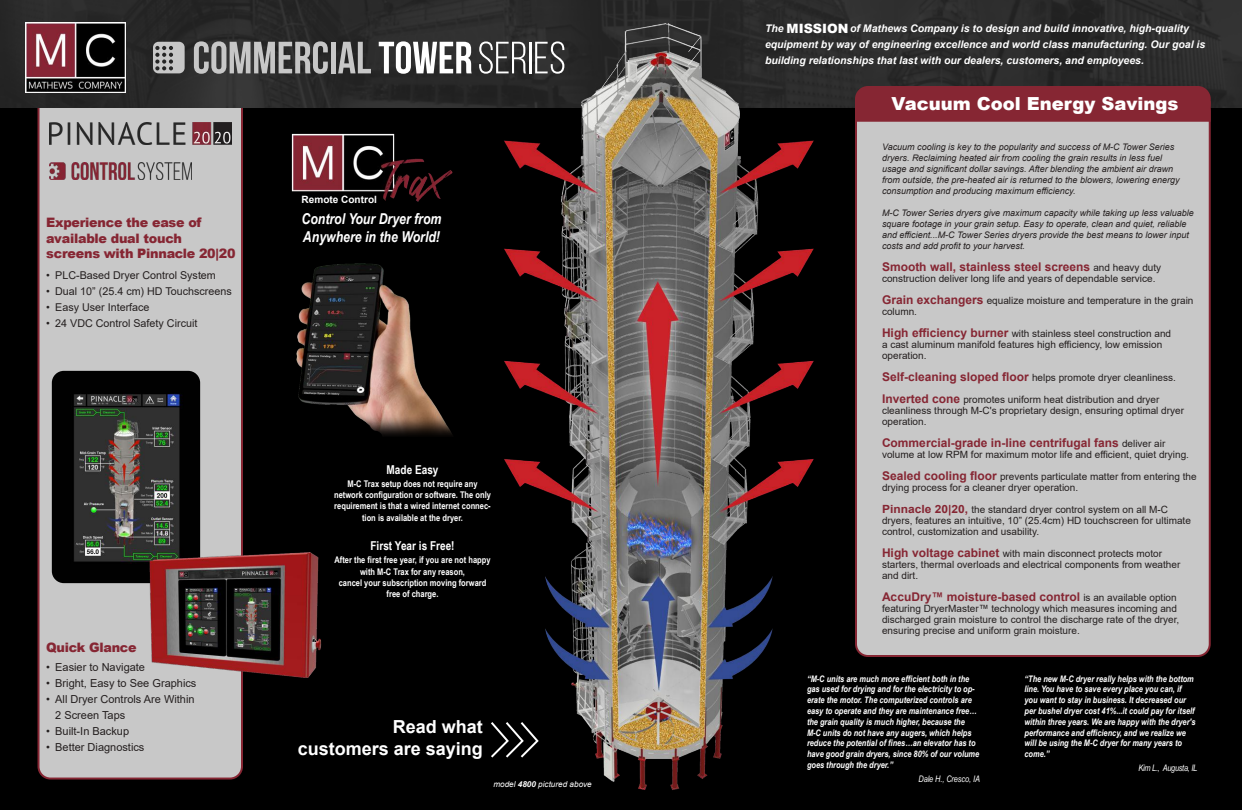
<style>
.page{position:relative;width:1242px;height:810px;background:#fff}
.page>*{position:absolute;margin:0;border:0;box-sizing:border-box;transform-origin:0 0}
.t1{font:700 18px/21.6px "Arial";color:#fff;text-align:right}
.t2{font:900 18px "Arial";color:#fff}
.t3{font:italic 700 15px/18px "Arial Narrow";color:#fff}
.t4{font:900 13px/15.6px "Arial";letter-spacing:-.02em;color:#862633}
.t5{font:900 12.8px "Arial";color:#fff}
.t6{font:700 12.2px "Arial Narrow";color:#fff}
.t7{font:700 12px "Arial";color:#862633}
.t8{font:11px/16px "Arial";color:#241f1f}
.t9{font:10.8px "Arial";color:#241f1f}
.t10{font:italic 700 10.5px/16px "Arial";color:#fff}
.t11{font:700 10.1px "Arial";color:#fff}
.t12{font:10px/11px "Arial";color:#241f1f}
.t13{font:700 9.2px/11.2px "Arial Narrow";color:#fff;text-align:center}
.t14{font:italic 700 9px/10.8px "Arial Narrow";color:#fff}
.t15{font:italic 9px/11px "Arial";color:#241f1f}
.t16{font:italic 9px "Arial Narrow";letter-spacing:-.02em;color:#fff}
.t17{font:italic 8.2px "Arial";color:#fff}
.s1{font-weight:700}
.s2{font-weight:400;font-size:10px;color:#241f1f}
.s3{font-weight:700;font-size:12px;color:#862633}
.s4{font-weight:700;font-size:11.3px;color:#862633}
</style>
<div class="page">
<div style="left:0;top:108px;width:1242px;height:702px;background:#000"></div>
<div style="left:39px;top:52px;width:203px;height:727px;background:#c8c8c8;border-radius:12px"></div>
<div style="left:38px;top:51px;width:205px;height:729px;border:2px solid #862633;border-radius:12px"></div>
<img style="left:0;top:0;width:1242px;height:108px">
<img style="left:26px;top:23px;width:99px;height:70px">
<svg style="left:194px;top:41px;width:134px;height:33px;background:#848484"></svg>
<div style="left:331px;top:42px;width:5px;height:31px;background:#c7c7c7"></div>
<svg style="left:338px;top:42px;width:33px;height:31px"></svg>
<svg style="left:379px;top:41px;width:82px;height:33px"></svg>
<svg style="left:153px;top:42px;width:32px;height:31px"></svg>
<div style="left:856px;top:100px;width:354px;height:556px;background:#c8c8c8;border-radius:12px"></div>
<div style="left:855px;top:99px;width:356px;height:558px;border:2px solid #862633;border-radius:12px"></div>
<div style="left:855px;top:101px;width:356px;height:21px;background:#862633;border:2px solid #862633"></div>
<div style="left:856px;top:87px;width:354px;height:29px;background:#862633;border-radius:12px"></div>
<div style="left:855px;top:86px;width:356px;height:31px;border:2px solid #862633;border-radius:12px"></div>
<img style="left:50px;top:123px;width:181px;height:22px">
<img style="left:49px;top:162px;width:143px;height:17px">
<img style="left:52px;top:371px;width:148px;height:212px">
<img style="left:148px;top:549px;width:176px;height:131px">
<img style="left:461px;top:10px;width:387px;height:800px">
<svg style="left:489px;top:720px;width:51px;height:40px;background:#232323"></svg>
<img style="left:289px;top:131px;width:165px;height:72px">
<img style="left:297px;top:264px;width:180px;height:172px">
<h3 class="t4" style="left:46px;top:214px;width:191px">Experience the ease of available dual touch screens with Pinnacle 20|20</h3>
<p class="t9" style="left:46px;top:268px;width:171px">• PLC-Based Dryer Control System</p>
<p class="t9" style="left:46px;top:284px;width:187px">• Dual 10” (25.4 cm) HD Touchscreens</p>
<p class="t9" style="left:46px;top:300px;width:105px">• Easy User Interface</p>
<p class="t9" style="left:46px;top:316px;width:153px">• 24 VDC Control Safety Circuit</p>
<h3 class="t4" style="left:46px;top:639px;width:92px">Quick Glance</h3>
<p class="t8" style="left:46px;top:659px;width:100px">• Easier to Navigate</p>
<p class="t8" style="left:46px;top:675px;width:152px">• Bright, Easy to See Graphics</p>
<p class="t8" style="left:55px;top:691px;width:141px;text-indent:-9px">• All Dryer Controls Are Within<br>2 Screen Taps</p>
<p class="t8" style="left:46px;top:723px;width:84px">• Built-In Backup</p>
<p class="t8" style="left:46px;top:739px;width:100px">• Better Diagnostics</p>
<p class="t11" style="left:302px;top:192px;width:77px">Remote Control</p>
<h2 class="t3" style="left:301px;top:209px;width:142px">Control Your Dryer from<br>Anywhere in the World!</h2>
<p class="t6" style="left:387px;top:460px;width:53px">Made Easy</p>
<p class="t13" style="left:334px;top:478px;width:158px">M-C Trax setup does not require any network configuration or software. The only requirement is that a wired internet connec&shy;tion is available at the dryer.</p>
<p class="t6" style="left:371px;top:537px;width:86px">First Year is Free!</p>
<p class="t13" style="left:335px;top:554px;width:158px">After the first free year, if you are not happy with M-C Trax for any reason,<br>cancel your subscription moving forward free of charge.</p>
<h1 class="t1" style="left:298px;top:716px;width:187px">Read what customers are saying</h1>
<p class="t17" style="left:493px;top:779px;width:100px">model <span class="s1">4800</span> pictured above</p>
<p class="t5" style="left:787px;top:19px;width:63px">MISSION</p>
<p class="t10" style="left:765px;top:21px;width:442px;text-indent:85px">of Mathews Company is to design and build innovative, high-quality equipment by way of engineering excellence and world class manufacturing. Our goal is building relationships that last with our dealers, customers, and employees.</p>
<p class="t10" style="left:765px;top:21px;width:20px">The</p>
<h1 class="t2" style="left:892px;top:91px;width:288px">Vacuum Cool Energy Savings</h1>
<p class="t15" style="left:882px;top:141px;width:299px">Vacuum cooling is key to the popularity and success of M-C Tower Series dryers. Reclaiming heated air from cooling the grain results in less fuel usage and significant dollar savings. After blending the ambient air drawn from outside, the pre-heated air is returned to the blowers, lowering energy consumption and producing maximum efficiency.</p>
<p class="t15" style="left:882px;top:207px;width:313px">M-C Tower Series dryers give maximum capacity while taking up less valuable square footage in your grain setup. Easy to operate, clean and quiet, reliable and efficient...M-C Tower Series dryers provide the best means to lower input costs and add profit to your harvest.</p>
<p class="t7" style="left:882px;top:258px;width:281px">Smooth wall, stainless steel screens <span class="s2">and heavy duty</span></p>
<p class="t12" style="left:882px;top:272px;width:275px">construction deliver long life and years of dependable service.</p>
<p class="t12" style="left:882px;top:294px;width:313px"><span class="s3">Grain exchangers</span> equalize moisture and temperature in the grain column.</p>
<p class="t12" style="left:882px;top:327px;width:291px"><span class="s3">High efficiency burner</span> with stainless steel construction and a cast aluminum manifold features high efficiency, low emission operation.</p>
<p class="t12" style="left:882px;top:371px;width:295px"><span class="s3">Self-cleaning sloped floor</span> helps promote dryer cleanliness.</p>
<p class="t12" style="left:882px;top:393px;width:304px"><span class="s3">Inverted cone</span> promotes uniform heat distribution and dryer cleanliness through M-C's proprietary design, ensuring optimal dryer operation.</p>
<p class="t7" style="left:882px;top:434px;width:285px">Commercial-grade in-line centrifugal fans <span class="s2">deliver air</span></p>
<p class="t12" style="left:882px;top:448px;width:309px">volume at low RPM for maximum motor life and efficient, quiet drying.</p>
<p class="t12" style="left:882px;top:470px;width:316px"><span class="s3">Sealed cooling floor</span> prevents particulate matter from entering the drying process for a cleaner dryer operation.</p>
<p class="t12" style="left:882px;top:503px;width:310px"><span class="s4">Pinnacle 20|20,</span> the standard dryer control system on all M-C dryers, features an intuitive, 10” (25.4cm) HD touchscreen for ultimate control, customization and usability.</p>
<p class="t12" style="left:882px;top:547px;width:300px"><span class="s3">High voltage cabinet</span> with main disconnect protects motor starters, thermal overloads and electrical components from weather and dirt.</p>
<p class="t7" style="left:882px;top:588px;width:296px">AccuDry™ moisture-based control <span class="s2">is an available option</span></p>
<p class="t12" style="left:882px;top:602px;width:299px">featuring DryerMaster™ technology which measures incoming and discharged grain moisture to control the discharge rate of the dryer, ensuring precise and uniform grain moisture.</p>
<p class="t14" style="left:1024px;top:673px;width:172px">“The new M-C dryer really helps with the bottom line. You have to save every place you can, if you want to stay in business. It decreased our per bushel dryer cost 41%...it could pay for itself within three years. We are happy with the dryer's performance and efficiency, and we realize we will be using the M-C dryer for many years to come.”</p>
<p class="t16" style="left:1139px;top:762px;width:60px">Kim L., Augusta, IL</p>
<p class="t14" style="left:807px;top:673px;width:174px">“M-C units are much more efficient both in the gas used for drying and for the electricity to op&shy;erate the motor. The computerized controls are easy to operate and they are maintenance free… the grain quality is much higher, because the M-C units do not have any augers, which helps reduce the potential of fines…an elevator has to have good grain dryers, since 80% of our volume goes through the dryer.”</p>
<p class="t16" style="left:918px;top:773px;width:63px">Dale H., Cresco, IA</p>
</div>
